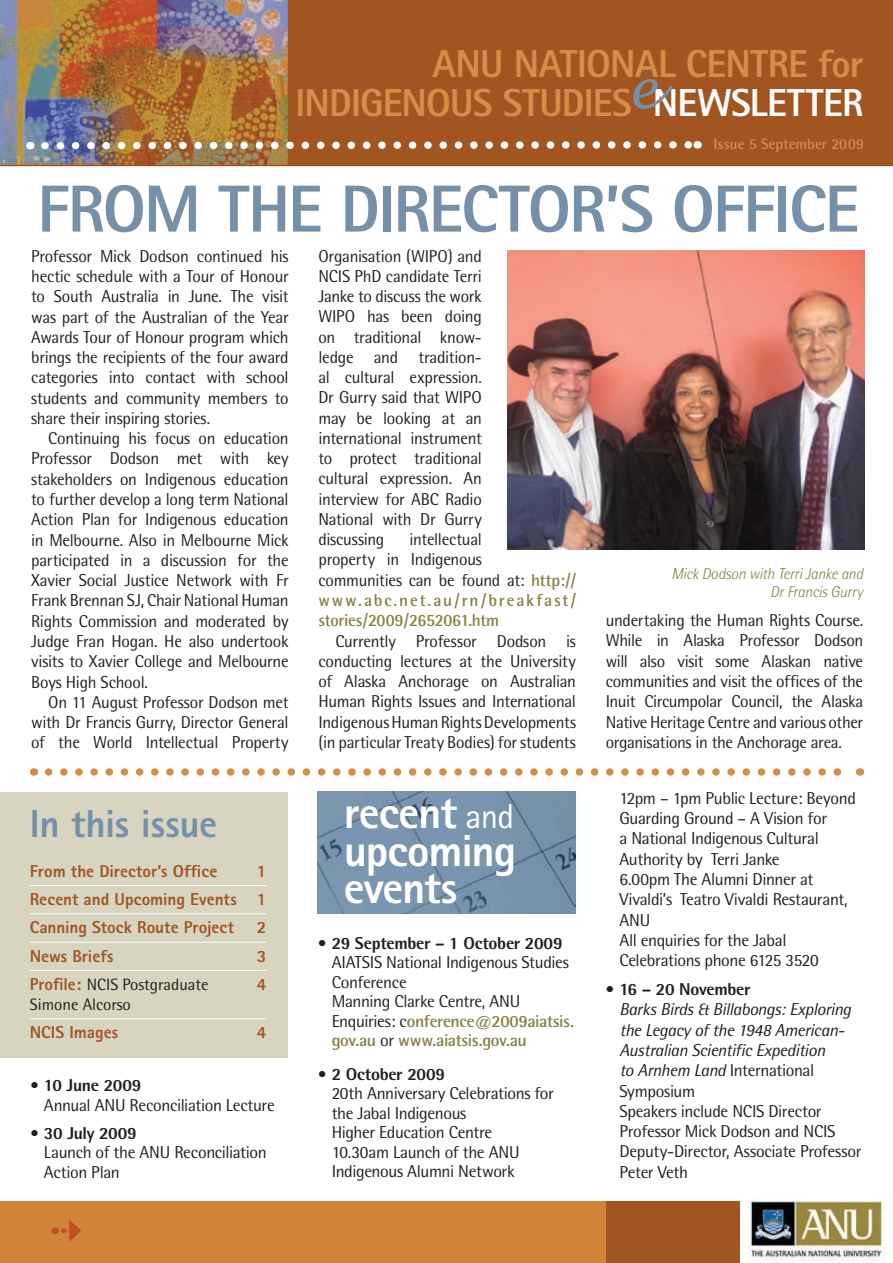
<style>
.page{position:relative;width:893px;height:1263px;background:#fff}
.page>*{position:absolute;margin:0;border:0;box-sizing:border-box;transform-origin:0 0}
.t1{font:800 66.6px "Rotis Sans Serif";letter-spacing:-.025em;color:#7590a9}
.t2{font:800 45px/37.5px "Rotis Sans Serif";letter-spacing:-.025em;color:#fff;text-align:justify}
.t3{font:800 39px/39px "Rotis Sans Serif";letter-spacing:-.02em;color:#d38e49}
.t4{font:800 39px "Rotis Sans Serif";color:#7590a9}
.t5{font:17.25px/20.2px "Rotis Semi Sans";letter-spacing:-.02em;color:#231f20;text-align:justify}
.t6{font:700 17.25px/20.2px "Rotis Semi Sans";letter-spacing:.005em;color:#847f3d}
.t7{font:800 17.25px/28.3px "Rotis Sans Serif";color:#a25521;text-align:justify}
.t8{font:800 17.25px "Rotis Semi Sans";letter-spacing:-.015em;color:#231f20}
.t9{font:16.5px "Rotis Semi Sans";color:#231f20}
.t10{font:italic 300 15.75px/18px "Rotis Semi Sans";letter-spacing:-.015em;color:#847f3d;text-align:right}
.t11{font:700 15px "Rotis Semi Sans";color:#d38e49}
.s1{color:#fff}
.s2{font-family:"Rotis Sans Serif";font-weight:800;font-size:17.25px;color:#a25521}
.s3{font-weight:400;color:#231f20}
.s4{font-weight:400;font-size:34.5px}
.s5{font-weight:700;color:#847f3d}
.s6{font-style:italic}
</style>
<div class="page">
<div style="left:566px;top:1198px;width:262px;height:65px;background:#a25521"></div>
<div style="left:0;top:1198px;width:605px;height:65px;background:#cf8438"></div>
<img style="left:0;top:0;width:893px;height:166px">
<div style="left:0;top:1184px;width:893px;height:17px;background:#fff"></div>
<hr style="left:288px;top:0;width:3px;height:166px;background:#a25521">
<img style="left:37px;top:137px;width:661px;height:16px">
<svg style="left:49px;top:768px;width:793px;height:8px"></svg>
<img style="left:317px;top:792px;width:258px;height:122px">
<img style="left:741px;top:1200px;width:146px;height:63px">
<div style="left:0;top:792px;width:288px;height:266px;background:#d7d4bf"></div>
<svg style="left:63px;top:1220px;width:18px;height:22px"></svg>
<hr style="left:30px;top:885px;width:236px;height:1px;background:#fff">
<hr style="left:30px;top:913px;width:236px;height:1px;background:#fff">
<hr style="left:30px;top:942px;width:236px;height:1px;background:#fff">
<hr style="left:30px;top:970px;width:236px;height:1px;background:#fff">
<hr style="left:30px;top:1018px;width:236px;height:1px;background:#fff">
<img style="left:507px;top:251px;width:358px;height:299px">
<h3 class="t3" style="left:296px;top:44px;width:569px;text-indent:137px">ANU National Centre for<br>In digenous Studies <sup>e</sup><span class="s1">NEWSLETTER</span></h3>
<p class="t11" style="left:713px;top:135px;width:152px">Issue 5 September 2009</p>
<h1 class="t1" style="left:37px;top:167px;width:823px">From the Director’s Office</h1>
<p class="t5" style="left:31px;top:246px;width:259px">Professor Mick Dodson continued his hectic schedule with a Tour of Honour to South Australia in June. The visit was part of the Australian of the Year Awards Tour of Honour program which brings the recipients of the four award categories into contact with school students and community members to share their inspiring stories.</p>
<p class="t5" style="left:31px;top:428px;width:259px;text-indent:17px">Continuing his focus on education Professor Dodson met with key stakeholders on Indigenous education to further develop a long term National Action Plan for Indigenous education in Melbourne. Also in Melbourne Mick participated in a discussion for the Xavier Social Justice Network with Fr Frank Brennan SJ, Chair National Human Rights Commission and moderated by Judge Fran Hogan. He also undertook visits to Xavier College and Melbourne Boys High School.</p>
<p class="t5" style="left:31px;top:692px;width:259px;text-indent:17px">On 11 August Professor Dodson met with Dr Francis Gurry, Director General of the World Intellectual Property</p>
<h3 class="t4" style="left:30px;top:799px;width:189px">In this issue</h3>
<p class="t7" style="left:30px;top:856px;width:189px">From the Director’s Office</p>
<p class="t7" style="left:30px;top:856px;width:238px;text-indent:227px">1<br>Recent and Upcoming Events 1<br>Canning Stock Route Project</p>
<p class="t7" style="left:257px;top:913px;width:11px">2</p>
<p class="t7" style="left:30px;top:941px;width:85px">News Briefs</p>
<p class="t7" style="left:257px;top:941px;width:11px">3</p>
<p class="t9" style="left:30px;top:975px;width:180px"><span class="s2">Profile:</span> NCIS Postgraduate</p>
<p class="t7" style="left:257px;top:970px;width:11px">4</p>
<p class="t9" style="left:30px;top:994px;width:103px">Simone Alcorso</p>
<p class="t7" style="left:30px;top:1018px;width:90px">NCIS Images</p>
<p class="t7" style="left:257px;top:1018px;width:11px">4</p>
<p class="t8" style="left:30px;top:1074px;width:113px">• 10 June 2009</p>
<p class="t5" style="left:44px;top:1094px;width:232px">Annual ANU Reconciliation Lecture</p>
<p class="t8" style="left:30px;top:1122px;width:109px">• 30 July 2009</p>
<p class="t5" style="left:44px;top:1142px;width:224px;line-height:19.5px">Launch of the ANU Reconciliation<br>Action Plan</p>
<p class="t5" style="left:318px;top:245px;width:165px">Organisation (WIPO) and NCIS PhD candidate Terri Janke to discuss the work WIPO has been doing on traditional know&shy;ledge and tradition&shy;al cultural expression.<br>Dr Gurry said that WIPO may be looking at an international instrument to protect traditional cultural expression. An interview for ABC Radio National with Dr Gurry discussing</p>
<p class="t6" style="left:318px;top:529px;width:259px;text-indent:91px"><span class="s3">intellectual<br>property in Indigenous<br>communities can be found at:</span> http:// www.abc.net.au/rn/breakfast/ stories/2009/2652061.htm</p>
<p class="t5" style="left:318px;top:630px;width:259px;text-indent:17px">Currently Professor Dodson is conducting lectures at the University of Alaska Anchorage on Australian Human Rights Issues and International Indigenous Human Rights Developments (in particular Treaty Bodies) for students</p>
<h2 class="t2" style="left:344px;top:793px;width:174px">recent <span class="s4">and </span>upcoming events</h2>
<p class="t8" style="left:317px;top:932px;width:247px">• 29 September – 1 October 2009</p>
<p class="t5" style="left:332px;top:952px;width:244px;line-height:19.5px;text-align:left">AIATSIS National Indigenous Studies<br>Conference<br>Manning Clarke Centre, ANU<br>Enquiries: c<span class="s5">onference@2009aiatsis. gov.au</span> or <span class="s5">www.aiatsis.gov.au</span></p>
<p class="t8" style="left:317px;top:1063px;width:129px">• 2 October 2009</p>
<p class="t5" style="left:332px;top:1083px;width:224px;line-height:19.5px;text-align:left">20th Anniversary Celebrations for the Jabal Indigenous<br>Higher Education Centre<br>10.30am Launch of the ANU<br>Indigenous Alumni Network</p>
<p class="t10" style="left:671px;top:564px;width:193px">Mick Dodson with Terri Janke and<br>Dr Francis Gurry</p>
<p class="t5" style="left:606px;top:609px;width:259px">undertaking the Human Rights Course.<br>While in Alaska Professor Dodson will also visit some Alaskan native communities and visit the offices of the Inuit Circumpolar Council, the Alaska Native Heritage Centre and various other organisations in the Anchorage area.</p>
<p class="t5" style="left:619px;top:788px;width:238px;text-align:left">12pm – 1pm Public Lecture: Beyond<br>Guarding Ground – A Vision for<br>a National Indigenous Cultural<br>Authority by Terri Janke<br>6.00pm The Alumni Dinner at<br>Vivaldi’s Teatro Vivaldi Restaurant,<br>ANU<br>All enquiries for the Jabal<br>Celebrations phone 6125 3520</p>
<p class="t8" style="left:605px;top:978px;width:147px">• 16 – 20 November</p>
<p class="t5" style="left:619px;top:999px;width:244px;text-align:left"><span class="s6">Barks Birds &amp; Billabongs: Exploring the Legacy of the 1948 American-<br>Australian Scientific Expedition<br>to Arnhem Land</span> International<br>Symposium<br>Speakers include NCIS Director<br>Professor Mick Dodson and NCIS<br>Deputy-Director, Associate Professor<br>Peter Veth</p>
</div>
